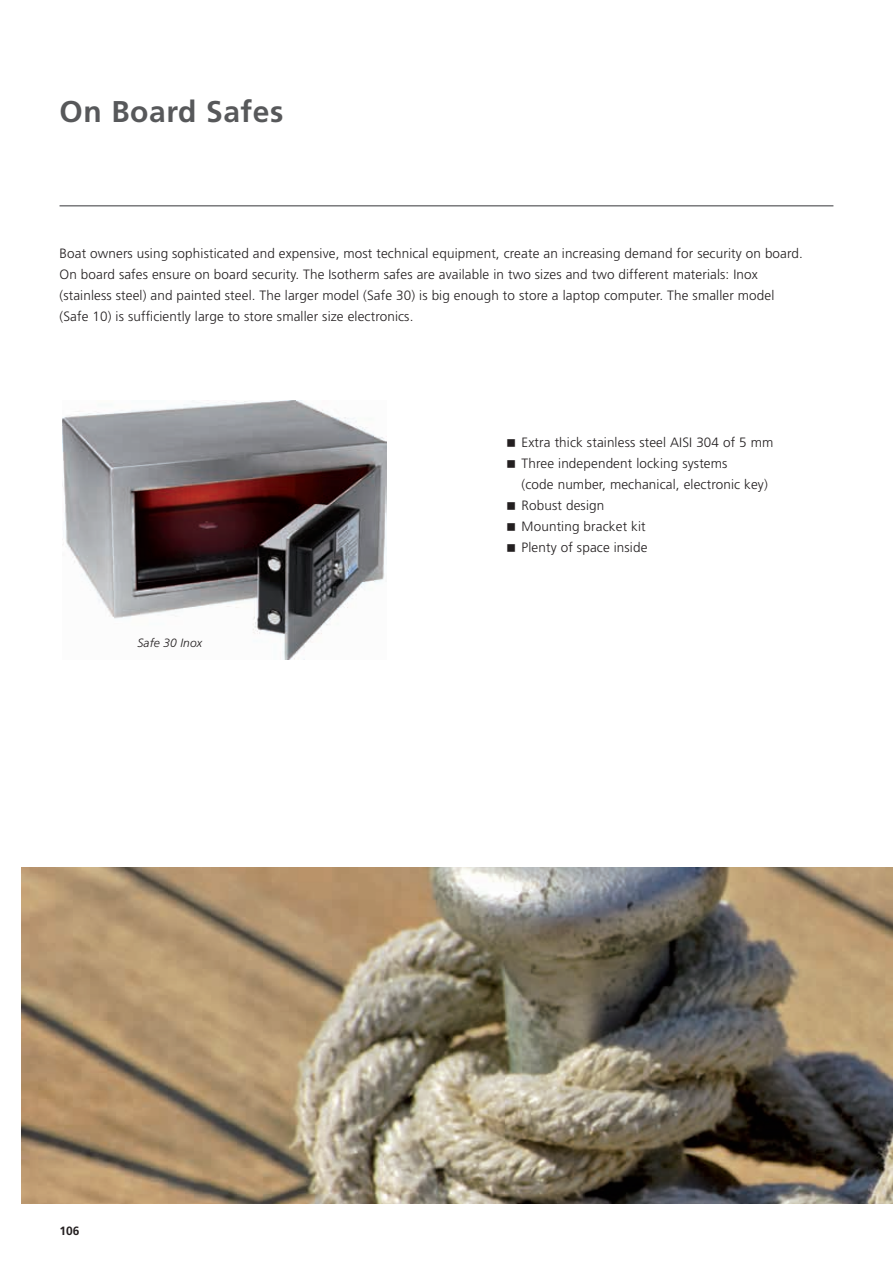
<style>
.page{position:relative;width:893px;height:1263px;background:#fff}
.page>*{position:absolute;margin:0;border:0;box-sizing:border-box;transform-origin:0 0}
.t1{font:700 30px "Frutiger";letter-spacing:.02em;color:#57585a}
.t2{font:300 13.5px/21px "Frutiger";letter-spacing:.01em;color:#231f20}
.t3{font:italic 300 12px "Frutiger";letter-spacing:.01em;color:#231f20}
.t4{font:700 12px "Frutiger";color:#231f20}
</style>
<div class="page">
<hr style="left:60px;top:205px;width:773px;height:1px;background:#57585a">
<img style="left:21px;top:867px;width:871px;height:336px">
<img style="left:63px;top:401px;width:323px;height:258px">
<h1 class="t1" style="left:60px;top:94px;width:225px">On Board Safes</h1>
<p class="t2" style="left:60px;top:243px;width:745px">Boat owners using sophisticated and expensive, most technical equipment, create an increasing demand for security on board.<br>On board safes ensure on board security. The Isotherm safes are available in two sizes and two different materials: Inox (stainless steel) and painted steel. The larger model (Safe 30) is big enough to store a laptop computer. The smaller model (Safe 10) is sufficiently large to store smaller size electronics.</p>
<p class="t3" style="left:137px;top:636px;width:66px">Safe 30 Inox</p>
<p class="t4" style="left:60px;top:1224px;width:22px">106</p>
<p class="t2" style="left:522px;top:432px;width:253px">Extra thick stainless steel AISI 304 of 5 mm<br>Three independent locking systems<br>(code number, mechanical, electronic key)<br>Robust design<br>Mounting bracket kit<br>Plenty of space inside</p>
</div>
